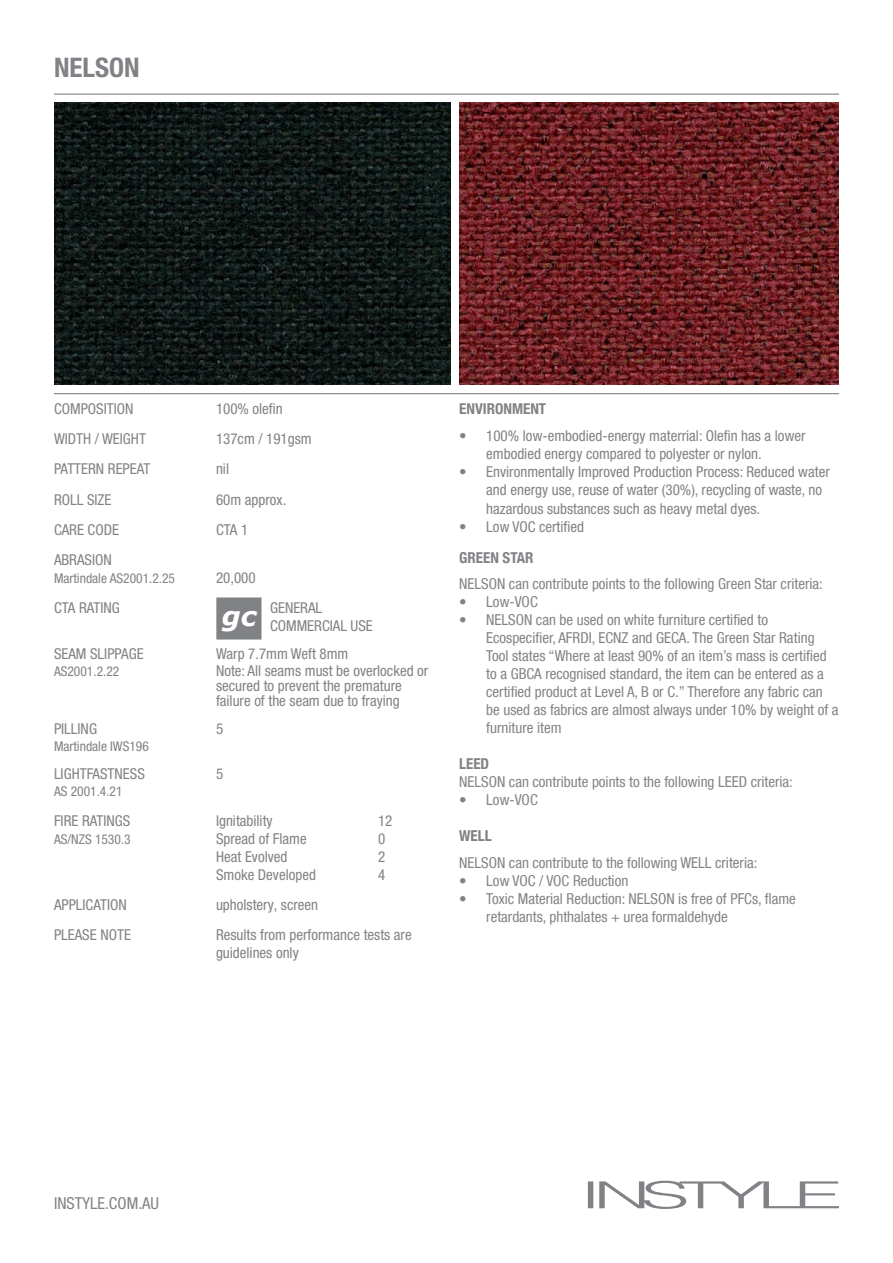
<style>
.page{position:relative;width:893px;height:1263px;background:#fff}
.page>*{position:absolute;margin:0;border:0;box-sizing:border-box;transform-origin:0 0}
.t1{font:700 condensed 27px "Helvetica Neue LT Std";color:#808285}
.t2{font:italic 700 27px "Verdana";color:#fff}
.t3{font:condensed 16.5px "Helvetica Neue LT Std";color:#808285}
.t4{font:condensed 15px/18px "Helvetica Neue LT Std";color:#808285}
.t5{font:condensed 15px/18px "Helvetica Neue LT Com";color:#808285}
.t6{font:700 condensed 15px "Helvetica Neue LT Com";color:#808285}
.t7{font:700 condensed 15px "Helvetica Neue LT Std";color:#808285}
.t8{font:700 condensed 15px "Helvetica Neue LT Com";color:#807f83}
.t9{font:condensed 13.5px "Helvetica Neue LT Std";color:#808285}
</style>
<div class="page">
<svg style="left:588px;top:1181px;width:251px;height:28px"></svg>
<hr style="left:54px;top:94px;width:785px;height:1px;background:#808285">
<hr style="left:54px;top:393px;width:785px;height:1px;background:#808285">
<div style="left:216px;top:597px;width:45px;height:42px;background:#808285;border:2px solid #808285"></div>
<img style="left:54px;top:102px;width:397px;height:282px">
<img style="left:459px;top:102px;width:380px;height:282px">
<h1 class="t1" style="left:54px;top:51px;width:87px">NELSON</h1>
<p class="t4" style="left:54px;top:400px;width:81px">COMPOSITION</p>
<p class="t4" style="left:216px;top:400px;width:68px">100% olefin</p>
<p class="t4" style="left:54px;top:430px;width:93px">WIDTH / WEIGHT</p>
<p class="t4" style="left:216px;top:430px;width:97px">137cm / 191gsm</p>
<p class="t4" style="left:54px;top:460px;width:98px">PATTERN REPEAT</p>
<p class="t4" style="left:216px;top:460px;width:15px">nil</p>
<p class="t4" style="left:54px;top:490px;width:59px">ROLL SIZE</p>
<p class="t4" style="left:216px;top:490px;width:72px">60m approx.</p>
<p class="t4" style="left:54px;top:520px;width:67px">CARE CODE</p>
<p class="t4" style="left:216px;top:520px;width:34px">CTA 1</p>
<p class="t4" style="left:54px;top:550px;width:59px">ABRASION</p>
<p class="t9" style="left:54px;top:570px;width:123px">Martindale AS2001.2.25</p>
<p class="t4" style="left:216px;top:568px;width:41px">20,000</p>
<p class="t4" style="left:54px;top:598px;width:67px">CTA RATING</p>
<p class="t4" style="left:270px;top:598px;width:104px">GENERAL<br>COMMERCIAL USE</p>
<p class="t4" style="left:54px;top:645px;width:91px">SEAM SLIPPAGE</p>
<p class="t4" style="left:216px;top:645px;width:134px">Warp 7.7mm Weft 8mm</p>
<p class="t9" style="left:54px;top:663px;width:67px">AS2001.2.22</p>
<p class="t4" style="left:216px;top:663px;width:214px;line-height:15px">Note: All seams must be overlocked or secured to prevent the premature failure of the seam due to fraying</p>
<p class="t4" style="left:54px;top:720px;width:45px">PILLING</p>
<p class="t4" style="left:216px;top:720px;width:9px">5</p>
<p class="t9" style="left:54px;top:738px;width:96px">Martindale IWS196</p>
<p class="t4" style="left:54px;top:765px;width:92px">LIGHTFASTNESS</p>
<p class="t4" style="left:216px;top:765px;width:9px">5</p>
<p class="t9" style="left:54px;top:783px;width:70px">AS 2001.4.21</p>
<p class="t4" style="left:54px;top:811px;width:78px">FIRE RATINGS</p>
<p class="t4" style="left:216px;top:811px;width:58px">Ignitability</p>
<p class="t4" style="left:378px;top:811px;width:16px">12</p>
<p class="t9" style="left:54px;top:831px;width:78px">AS/NZS 1530.3</p>
<p class="t4" style="left:216px;top:829px;width:92px">Spread of Flame</p>
<p class="t4" style="left:378px;top:829px;width:9px">0</p>
<p class="t4" style="left:216px;top:847px;width:73px">Heat Evolved</p>
<p class="t4" style="left:378px;top:847px;width:9px">2</p>
<p class="t4" style="left:216px;top:865px;width:101px">Smoke Developed</p>
<p class="t4" style="left:378px;top:865px;width:9px">4</p>
<p class="t4" style="left:54px;top:895px;width:74px">APPLICATION</p>
<p class="t4" style="left:216px;top:895px;width:104px">upholstery, screen</p>
<p class="t4" style="left:54px;top:925px;width:78px">PLEASE NOTE</p>
<p class="t4" style="left:216px;top:925px;width:197px">Results from performance tests are guidelines only</p>
<h1 class="t2" style="left:222px;top:598px;width:36px">gc</h1>
<p class="t7" style="left:459px;top:400px;width:88px">ENVIRONMENT</p>
<p class="t4" style="left:486px;top:427px;width:321px;text-indent:-27px">• 100% low-embodied-energy materrial: Olefin has a lower embodied energy compared to polyester or nylon.</p>
<p class="t4" style="left:486px;top:463px;width:345px;text-indent:-27px">• Environmentally Improved Production Process: Reduced water and energy use, reuse of water (30%), recycling of waste, no hazardous substances such as heavy metal dyes.</p>
<p class="t4" style="left:459px;top:517px;width:126px">• Low VOC certified</p>
<p class="t6" style="left:459px;top:549px;width:76px">GREEN STAR</p>
<p class="t5" style="left:459px;top:574px;width:365px">NELSON can contribute points to the following Green Star criteria:</p>
<p class="t5" style="left:459px;top:592px;width:80px">• Low-VOC</p>
<p class="t5" style="left:486px;top:610px;width:354px;text-indent:-27px">• NELSON can be used on white furniture certified to Ecospecifier, AFRDI, ECNZ and GECA. The Green Star Rating Tool states “Where at least 90% of an item’s mass is certified to a GBCA recognised standard, the item can be entered as a certified product at Level A, B or C.” Therefore any fabric can be used as fabrics are almost always under 10% by weight of a furniture item</p>
<p class="t6" style="left:459px;top:754px;width:31px">LEED</p>
<p class="t5" style="left:459px;top:772px;width:335px">NELSON can contribute points to the following LEED criteria:</p>
<p class="t5" style="left:459px;top:790px;width:80px">• Low-VOC</p>
<p class="t8" style="left:459px;top:826px;width:34px">WELL</p>
<p class="t5" style="left:459px;top:853px;width:300px">NELSON can contribute to the following WELL criteria:</p>
<p class="t5" style="left:459px;top:871px;width:171px">• Low VOC / VOC Reduction</p>
<p class="t5" style="left:486px;top:889px;width:311px;text-indent:-27px">• Toxic Material Reduction: NELSON is free of PFCs, flame retardants, phthalates + urea formaldehyde</p>
<p class="t3" style="left:54px;top:1193px;width:107px">INSTYLE.COM.AU</p>
</div>
